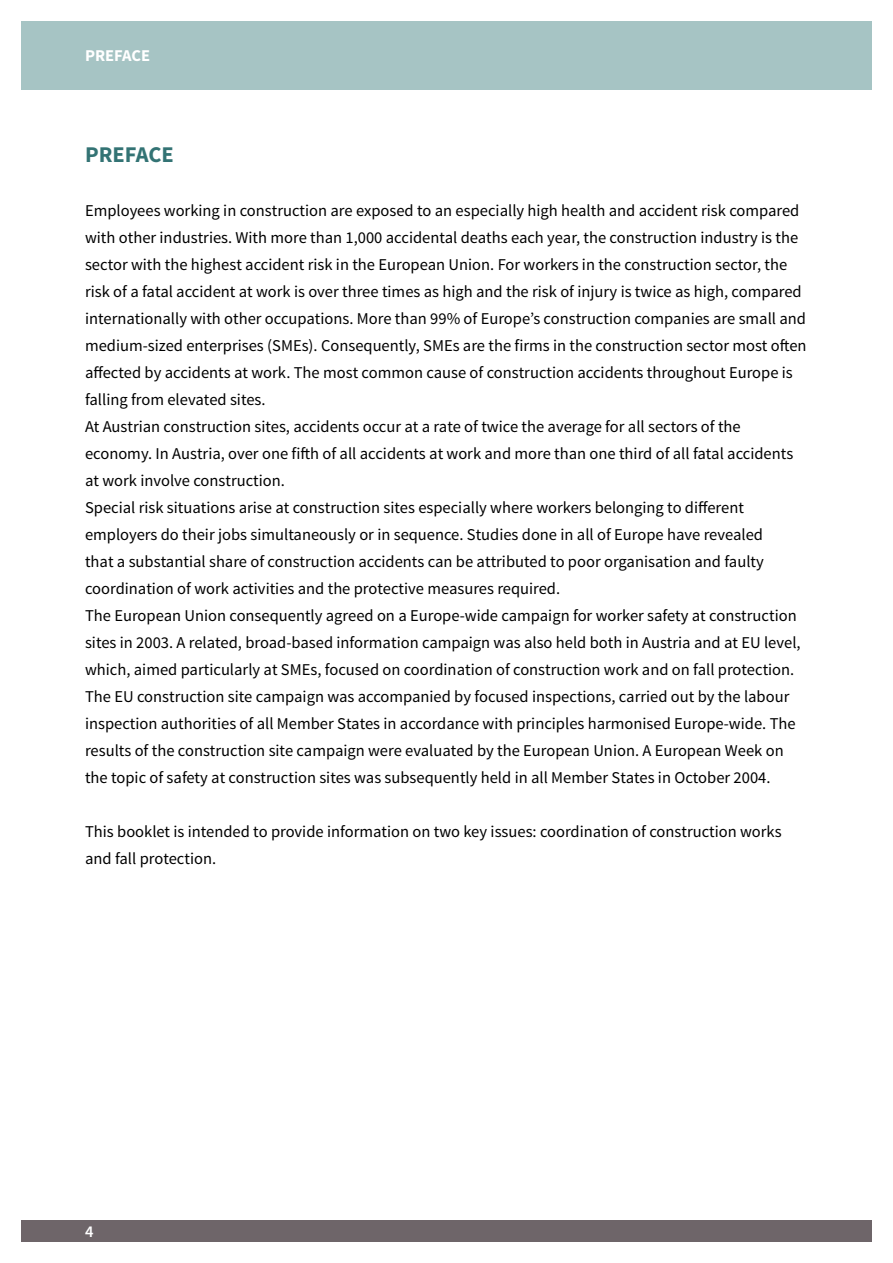
<style>
.page{position:relative;width:893px;height:1263px;background:#fff}
.page>*{position:absolute;margin:0;border:0;box-sizing:border-box;transform-origin:0 0}
.Überschrift_1__Ebene{font:700 22.5px "Source Sans Pro";color:#337374}
.Fließtext{font:16.5px/27px "Source Sans Pro";color:#000}
.t1{font:700 16.5px "Source Sans Pro";color:#fff}
.t2{font:600 16.5px "Source Sans Pro";color:#fff}
</style>
<div class="page">
<div style="left:21px;top:21px;width:851px;height:68px;background:#a6c4c4"></div>
<div style="left:21px;top:1220px;width:851px;height:22px;background:#6e6569"></div>
<p class="t1" style="left:85px;top:45px;width:67px">PREFACE</p>
<h1 class="Überschrift_1__Ebene" style="left:85px;top:140px;width:90px">PREFACE</h1>
<p class="Fließtext" style="left:85px;top:197px;width:723px">Employees working in construction are exposed to an especially high health and accident risk compared with other industries. With more than 1,000 accidental deaths each year, the construction industry is the sector with the highest accident risk in the European Union. For workers in the construction sector, the risk of a fatal accident at work is over three times as high and the risk of injury is twice as high, compared internationally with other occupations. More than 99% of Europe’s construction companies are small and medium-sized enterprises (SMEs). Consequently, SMEs are the firms in the construction sector most often affected by accidents at work. The most common cause of construction accidents throughout Europe is falling from elevated sites.</p>
<p class="Fließtext" style="left:85px;top:413px;width:710px">At Austrian construction sites, accidents occur at a rate of twice the average for all sectors of the economy. In Austria, over one fifth of all accidents at work and more than one third of all fatal accidents at work involve construction.</p>
<p class="Fließtext" style="left:85px;top:494px;width:680px">Special risk situations arise at construction sites especially where workers belonging to different employers do their jobs simultaneously or in sequence. Studies done in all of Europe have revealed that a substantial share of construction accidents can be attributed to poor organisation and faulty coordination of work activities and the protective measures required.</p>
<p class="Fließtext" style="left:85px;top:602px;width:717px">The European Union consequently agreed on a Europe-wide campaign for worker safety at construction sites in 2003. A related, broad-based information campaign was also held both in Austria and at EU level, which, aimed particularly at SMEs, focused on coordination of construction work and on fall protection.<br>The EU construction site campaign was accompanied by focused inspections, carried out by the labour inspection authorities of all Member States in accordance with principles harmonised Europe-wide. The results of the construction site campaign were evaluated by the European Union. A European Week on the topic of safety at construction sites was subsequently held in all Member States in October 2004.</p>
<p class="Fließtext" style="left:85px;top:818px;width:698px">This booklet is intended to provide information on two key issues: coordination of construction works and fall protection.</p>
<p class="t2" style="left:85px;top:1221px;width:10px">4</p>
</div>
